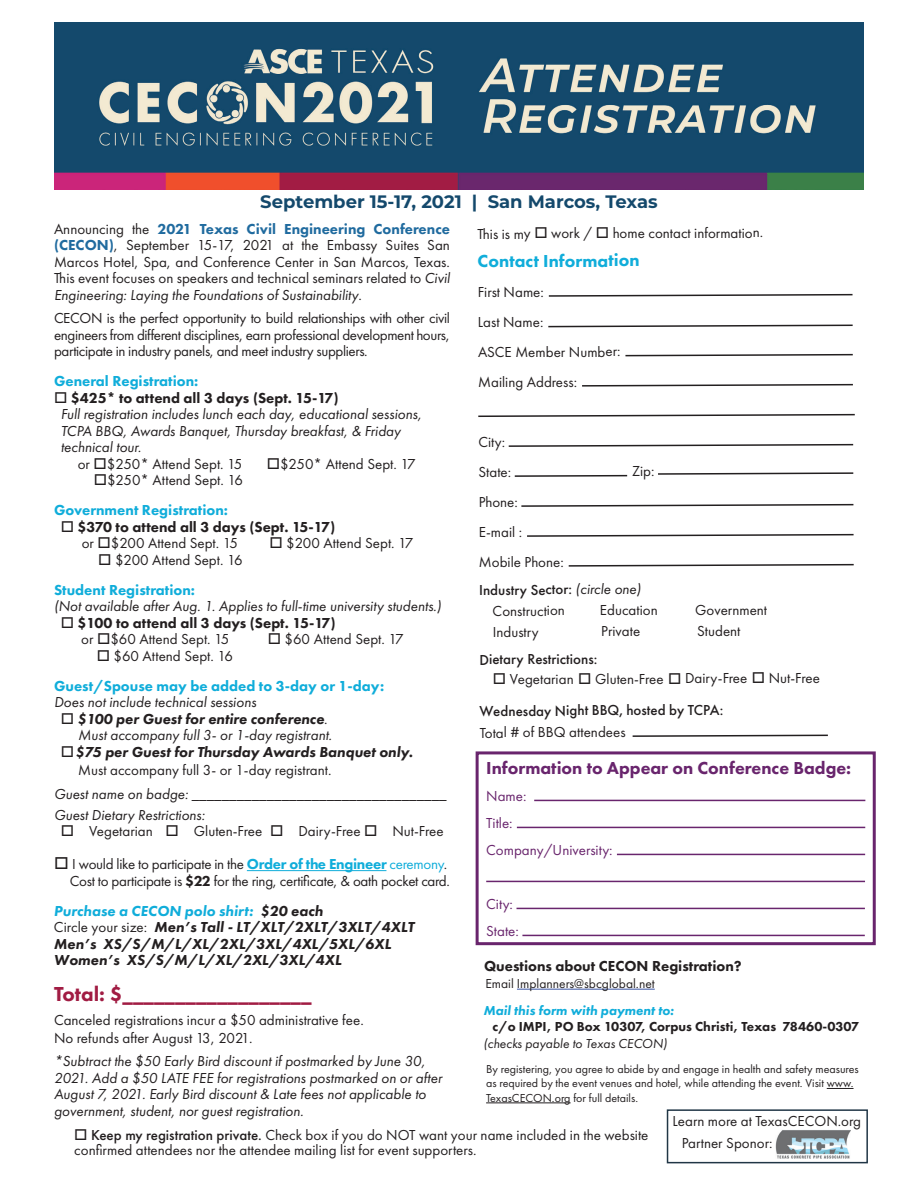
<style>
.page{position:relative;width:918px;height:1188px;background:#fff}
.page>*{position:absolute;margin:0;border:0;box-sizing:border-box;transform-origin:0 0}
.t1{font:800 21px "Futura PT";color:#a11c43}
.t2{font:800 18px "Futura PT";color:#69256d}
.t3{font:700 18px "Montserrat";color:#14496c}
.t4{font:800 18px "Futura PT";letter-spacing:-.005em;color:#10adda}
.t5{font:15px/16.5px "Futura PT";color:#231f20}
.t6{font:italic 15px/16.5px "Futura PT";color:#231f20}
.t7{font:italic 800 15px/16.5px "Futura PT";color:#231f20}
.t8{font:800 15px/16.5px "Futura PT";color:#231f20}
.t9{font:800 15px/30px "Futura PT";color:#10adda}
.t10{font:15px/16.5px "Futura PT";letter-spacing:-.02em;color:#231f20;text-align:right}
.t11{font:500 15px/21px "Futura PT";letter-spacing:-.005em;color:#231f20}
.t12{font:15px/27px "Futura PT";color:#69256d}
.t13{font:800 13.5px "Futura PT";color:#231f20}
.t14{font:13.5px "Futura PT";color:#231f20}
.t15{font:italic 13.5px "Futura PT";color:#231f20}
.t16{font:italic 800 13.5px "Futura PT";color:#10adda}
.t17{font:12px/14.4px "Futura PT";color:#231f20}
.s1{font-weight:800;color:#206b9f}
.s2{font-style:italic}
.s3{color:#231f20}
.s4{font-weight:400;color:#231f20}
.s5{font-weight:400}
.s6{font-weight:400;font-style:italic}
.s7{font-weight:500}
.s8{font-weight:800}
.s9{font-style:normal}
.s10{font-weight:400;font-style:normal}
.s11{font-weight:800;color:#10adda}
.s12{color:#10adda}
</style>
<div class="page">
<hr style="left:247px;top:870px;width:139px;height:1px;background:#10adda">
<svg style="left:548px;top:293px;width:305px;height:4px"></svg>
<svg style="left:548px;top:324px;width:305px;height:4px"></svg>
<svg style="left:625px;top:353px;width:228px;height:4px"></svg>
<svg style="left:582px;top:383px;width:271px;height:4px"></svg>
<svg style="left:478px;top:413px;width:377px;height:4px"></svg>
<svg style="left:508px;top:443px;width:346px;height:4px"></svg>
<svg style="left:514px;top:474px;width:114px;height:3px"></svg>
<svg style="left:658px;top:472px;width:196px;height:3px"></svg>
<svg style="left:521px;top:503px;width:333px;height:4px"></svg>
<svg style="left:527px;top:533px;width:327px;height:4px"></svg>
<svg style="left:568px;top:563px;width:286px;height:4px"></svg>
<svg style="left:632px;top:734px;width:196px;height:3px"></svg>
<hr style="left:517px;top:989px;width:138px;height:1px;background:#3853a3">
<img style="left:776px;top:1130px;width:75px;height:29px">
<div style="left:667px;top:1109px;width:201px;height:54px;border:2px solid #213646"></div>
<img style="left:54px;top:23px;width:810px;height:166px">
<svg style="left:827px;top:1088px;width:27px;height:1px"></svg>
<hr style="left:486px;top:1103px;width:85px;height:1px;background:#231f20">
<div style="left:476px;top:751px;width:400px;height:194px;border:3px solid #69256d"></div>
<hr style="left:534px;top:800px;width:331px;height:1px;background:#69256d">
<hr style="left:517px;top:827px;width:348px;height:1px;background:#69256d">
<hr style="left:617px;top:854px;width:248px;height:1px;background:#69256d">
<hr style="left:486px;top:881px;width:379px;height:1px;background:#69256d">
<hr style="left:517px;top:908px;width:348px;height:1px;background:#69256d">
<hr style="left:522px;top:935px;width:343px;height:1px;background:#69256d">
<p class="t3" style="left:260px;top:189px;width:399px">September 15-17, 2021 | San Marcos, Texas</p>
<p class="t5" style="left:54px;top:221px;width:398px;text-align:justify">Announcing the <span class="s1">2021 Texas Civil Engineering Conference (CECON)</span>, September 15-17, 2021 at the Embassy Suites San Marcos Hotel, Spa, and Conference Center in San Marcos, Texas.<br>This event focuses on speakers and technical seminars related to <span class="s2">Civil Engineering: Laying the Foundations of Sustainability</span>.</p>
<p class="t5" style="left:54px;top:310px;width:397px;text-align:justify">CECON is the perfect opportunity to build relationships with other civil engineers from different disciplines, earn professional development hours, participate in industry panels, and meet industry suppliers.</p>
<p class="t9" style="left:54px;top:366px;width:146px">General Registration:</p>
<p class="t8" style="left:54px;top:389px;width:286px">□ $425* to attend all 3 days (Sept. 15-17)</p>
<p class="t6" style="left:61px;top:406px;width:363px">Full registration includes lunch each day, educational sessions,</p>
<p class="t6" style="left:61px;top:422px;width:342px">TCPA BBQ, Awards Banquet, Thursday breakfast, &amp; Friday</p>
<p class="t6" style="left:61px;top:439px;width:82px">technical tour.</p>
<p class="t5" style="left:78px;top:455px;width:166px">or □$250* Attend Sept. 15</p>
<p class="t5" style="left:267px;top:455px;width:150px">□$250* Attend Sept. 17</p>
<p class="t9" style="left:54px;top:465px;width:190px;text-indent:40px"><span class="s3">□</span><span class="s4">$250* Attend Sept. 16<br></span>Government Registration:</p>
<p class="t8" style="left:82px;top:518px;width:255px;text-indent:-21px">□ $370 to attend all 3 days (Sept. 15-17) <span class="s5">or</span> □<span class="s5">$200 Attend Sept. 15</span></p>
<p class="t5" style="left:478px;top:225px;width:287px">This is my □ work / □ home contact information.</p>
<p class="t4" style="left:478px;top:249px;width:164px">Contact Information</p>
<p class="t5" style="left:478px;top:277px;width:144px;line-height:30px">First Name:<br>Last Name:<br>ASCE Member Number:<br>Mailing Address:</p>
<p class="t5" style="left:478px;top:427px;width:34px;line-height:30px">City:<br>State:</p>
<p class="t5" style="left:632px;top:463px;width:24px">Zip:</p>
<p class="t5" style="left:479px;top:487px;width:87px;line-height:30px">Phone:<br>E-mail :<br>Mobile Phone:</p>
<p class="t11" style="left:493px;top:579px;width:150px;text-indent:-14px">Industry Sector: <span class="s6">(circle one)<br></span><span class="s5">Construction</span></p>
<p class="t5" style="left:269px;top:535px;width:146px">□ $200 Attend Sept. 17</p>
<p class="t9" style="left:54px;top:544px;width:190px;text-indent:44px"><span class="s3">□</span> <span class="s4">$200 Attend Sept. 16<br></span>Student Registration:</p>
<p class="t6" style="left:54px;top:598px;width:389px">(Not available after Aug. 1. Applies to full-time university students.)</p>
<p class="t8" style="left:81px;top:614px;width:256px;text-indent:-20px">□ $100 to attend all 3 days (Sept. 15-17) <span class="s5">or</span> □<span class="s5">$60 Attend Sept. 15</span></p>
<p class="t5" style="left:600px;top:602px;width:59px">Education</p>
<p class="t5" style="left:695px;top:601px;width:74px">Government</p>
<p class="t5" style="left:493px;top:623px;width:47px">Industry</p>
<p class="t5" style="left:601px;top:623px;width:41px">Private</p>
<p class="t5" style="left:697px;top:622px;width:45px">Student</p>
<p class="t11" style="left:479px;top:649px;width:120px">Dietary Restrictions:</p>
<p class="t5" style="left:480px;top:663px;width:342px;line-height:31.7px;text-indent:13px">□ Vegetarian □ Gluten-Free □ Dairy-Free □ Nut-Free<br><span class="s7">Wednesday Night BBQ, hosted by TCPA:</span></p>
<p class="t5" style="left:480px;top:724px;width:148px">Total # of BBQ attendees</p>
<p class="t5" style="left:268px;top:631px;width:137px">□ $60 Attend Sept. 17</p>
<p class="t9" style="left:54px;top:640px;width:332px;text-indent:43px"><span class="s3">□</span> <span class="s4">$60 Attend Sept. 16<br></span>Guest/Spouse may be added to 3-day or 1-day:</p>
<p class="t6" style="left:54px;top:694px;width:204px">Does not include technical sessions</p>
<p class="t6" style="left:61px;top:710px;width:273px;text-align:right">□ <span class="s8">$100 per Guest for entire conference</span><span class="s9">.<br></span>Must accompany full 3- or 1-day registrant.</p>
<p class="t7" style="left:78px;top:742px;width:336px;line-height:18px;text-indent:-17px">□$75 per Guest for Thursday Awards Banquet only.<br><span class="s10">Must accompany full 3- or 1-day registrant.</span></p>
<p class="t6" style="left:54px;top:783px;width:394px;line-height:21px">Guest name on badge: <span class="s9">__________________________________<br></span>Guest Dietary Restrictions:</p>
<p class="t5" style="left:61px;top:823px;width:384px">□ Vegetarian □ Gluten-Free □ Dairy-Free □ Nut-Free</p>
<p class="t10" style="left:54px;top:856px;width:397px">□ I would like to participate in the <span class="s11">Order of the Engineer</span> <span class="s12">ceremony</span>.<br>Cost to participate is <span class="s8">$22</span> for the ring, certificate, &amp; oath pocket card.</p>
<p class="t7" style="left:54px;top:902px;width:362px"><span class="s12">Purchase a CECON polo shirt:</span> $20 each<br><span class="s10">Circle your size:</span> Men’s Tall - LT/XLT/2XLT/3XLT/4XLT Men’s XS/S/M/L/XL/2XL/3XL/4XL/5XL/6XL Women’s XS/S/M/L/XL/2XL/3XL/4XL</p>
<h1 class="t1" style="left:54px;top:981px;width:259px">Total: $__________________</h1>
<p class="t5" style="left:54px;top:1011px;width:311px;line-height:18px">Canceled registrations incur a $50 administrative fee.<br>No refunds after August 13, 2021.</p>
<p class="t6" style="left:54px;top:1053px;width:390px">*Subtract the $50 Early Bird discount if postmarked by June 30, 2021. Add a $50 LATE FEE for registrations postmarked on or after August 7, 2021. Early Bird discount &amp; Late fees not applicable to government, student, nor guest registration.</p>
<p class="t2" style="left:486px;top:757px;width:367px">Information to Appear on Conference Badge:</p>
<p class="t12" style="left:486px;top:783px;width:128px">Name:<br>Title:<br>Company/University:</p>
<p class="t12" style="left:486px;top:891px;width:34px">City:<br>State:</p>
<p class="t8" style="left:484px;top:957px;width:259px">Questions about CECON Registration?</p>
<p class="t14" style="left:485px;top:975px;width:171px">Email Implanners@sbcglobal.net</p>
<p class="t16" style="left:483px;top:1002px;width:192px">Mail this form with payment to:</p>
<p class="t15" style="left:483px;top:1036px;width:185px">(checks payable to Texas CECON)</p>
<p class="t13" style="left:492px;top:1018px;width:368px">c/o IMPI, PO Box 10307, Corpus Christi, Texas 78460-0307</p>
<p class="t17" style="left:486px;top:1062px;width:374px">By registering, you agree to abide by and engage in health and safety measures as required by the event venues and hotel, while attending the event. Visit www.<br>TexasCECON.org for full details.</p>
<p class="t5" style="left:682px;top:1110px;width:181px;line-height:21.5px;text-indent:-9px">Learn more at TexasCECON.org<br>Partner Sponor:</p>
<p class="t5" style="left:74px;top:1128px;width:576px;line-height:15px">□ <span class="s7">Keep my registration private.</span> Check box if you do NOT want your name included in the website confirmed attendees nor the attendee mailing list for event supporters.</p>
</div>
